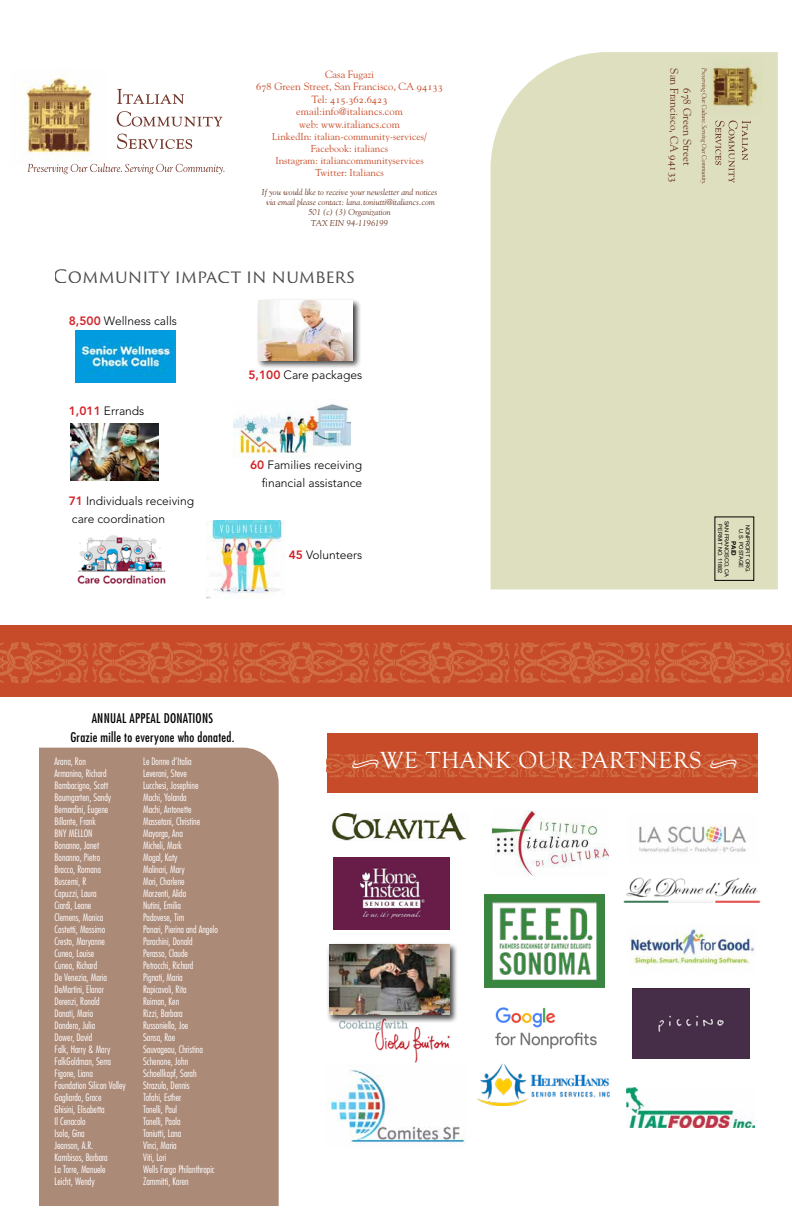
<style>
.page{position:relative;width:792px;height:1224px;background:#fff}
.page>*{position:absolute;margin:0;border:0;box-sizing:border-box;transform-origin:0 0}
.t1{font:24px "Goudy Old Style T";letter-spacing:.03em;color:#fff}
.t2{font:18px "Trajan Sans Pro";letter-spacing:-.005em;color:#000}
.t3{font:condensed 13px/19.2px "Futura";letter-spacing:.02em;color:#000;text-align:center}
.t4{font:300 12px/18px "Avenir";color:#000;text-align:right}
.t5{font:11px/13.2px "Goudy";color:#69321f;text-align:center}
.t6{font:10.4px/12.5px "Goudy";color:#c84c28;text-align:center}
.t7{font:10.4px "Goudy SC";color:#c84c28}
.t8{font:300 condensed 10px/12px "Futura";color:#fff}
.t9{font:10px/12px "Goudy";color:#c84c28;text-align:center}
.t10{font:italic 8.6px/10.3px "Goudy";color:#69321f;text-align:center}
.t11{font:700 6.3px "Arial";color:#000}
.t12{font:5.6px/6.7px "Arial";letter-spacing:-.01em;color:#000;text-align:center}
.s1{font-family:"Goudy SC"}
.s2{font-family:"Goudy"}
.s3{font-weight:800;color:#d2232a}
.s4{font-family:"Minion Pro";font-size:18px}
</style>
<div class="page">
<div style="left:39px;top:748px;width:240px;height:458px;background:#ac8a78"></div>
<div style="left:327px;top:733px;width:431px;height:59px;background:#c74b28"></div>
<svg style="left:327px;top:753px;width:431px;height:25px"></svg>
<div style="left:491px;top:52px;width:287px;height:537px;background:#dedfbe"></div>
<img style="left:24px;top:69px;width:68px;height:89px">
<svg style="left:117px;top:89px;width:67px;height:15px"></svg>
<svg style="left:117px;top:111px;width:106px;height:16px"></svg>
<svg style="left:117px;top:134px;width:75px;height:15px"></svg>
<svg style="left:28px;top:163px;width:197px;height:11px"></svg>
<img style="left:706px;top:58px;width:56px;height:56px">
<svg style="left:715px;top:121px;width:36px;height:62px;background:#d0cbac"></svg>
<svg style="left:701px;top:68px;width:6px;height:116px"></svg>
<div style="left:0;top:626px;width:792px;height:71px;background:#c74b28"></div>
<svg style="left:0;top:642px;width:791px;height:42px"></svg>
<img style="left:331px;top:814px;width:136px;height:26px">
<img style="left:333px;top:858px;width:116px;height:72px">
<img style="left:339px;top:1024px;width:111px;height:39px">
<img style="left:330px;top:1069px;width:136px;height:74px">
<img style="left:492px;top:811px;width:116px;height:65px">
<img style="left:484px;top:895px;width:121px;height:92px">
<img style="left:495px;top:1007px;width:102px;height:42px">
<img style="left:477px;top:1064px;width:133px;height:41px">
<img style="left:626px;top:1088px;width:128px;height:39px">
<img style="left:639px;top:825px;width:107px;height:28px">
<img style="left:623px;top:877px;width:138px;height:26px">
<img style="left:630px;top:929px;width:125px;height:38px">
<div style="left:633px;top:989px;width:117px;height:70px;background:#462e48"></div>
<div style="left:327px;top:942px;width:131px;height:82px;background:#000;opacity:.75"></div>
<img style="left:329px;top:944px;width:120px;height:71px">
<img style="left:76px;top:331px;width:100px;height:52px">
<img style="left:70px;top:423px;width:88px;height:57px">
<img style="left:233px;top:403px;width:117px;height:55px">
<img style="left:77px;top:535px;width:89px;height:49px">
<img style="left:206px;top:520px;width:79px;height:79px">
<div style="left:256px;top:298px;width:105px;height:71px;background:#000;opacity:.75"></div>
<img style="left:259px;top:301px;width:94px;height:59px">
<p class="t6" style="left:256px;top:67px;width:188px">Casa Fugazi<br><span class="s1">678</span> Green Street, San Francisco, CA <span class="s1">94133</span></p>
<p class="t7" style="left:312px;top:93px;width:78px"><span class="s2">Tel:</span> 415.362.6423</p>
<p class="t6" style="left:296px;top:105px;width:108px;text-align:left">email:info@italiancs.com web: www.italiancs.com</p>
<p class="t9" style="left:272px;top:130px;width:156px">LinkedIn: italian-community-services/<br>Facebook: italiancs<br>Instagram: italiancommunityservices<br>Twitter: Italiancs</p>
<p class="t10" style="left:262px;top:187px;width:177px">If you would like to receive your newsletter and notices via email please contact: lana.toniutti@italiancs.com 501 (c) (3) Organization<br>TAX EIN 94-1196199</p>
<h2 class="t2" style="left:54px;top:263px;width:302px">COMMUNITY IMPACT IN NUMBERS</h2>
<p class="t4" style="left:69px;top:311px;width:110px"><span class="s3">8,500</span> Wellness calls</p>
<p class="t4" style="left:69px;top:401px;width:77px"><span class="s3">1,011</span> Errands</p>
<p class="t4" style="left:69px;top:491px;width:127px;text-align:left"><span class="s3">71</span> Individuals receiving care coordination</p>
<p class="t4" style="left:249px;top:365px;width:115px"><span class="s3">5,100</span> Care packages</p>
<p class="t4" style="left:250px;top:455px;width:114px"><span class="s3">60</span> Families receiving financial assistance</p>
<p class="t4" style="left:289px;top:545px;width:75px"><span class="s3">45</span> Volunteers</p>
<h3 class="t3" style="left:70px;top:708px;width:166px">ANNUAL APPEAL DONATIONS<br>Grazie mille to everyone who donated.</h3>
<p class="t5" style="left:694px;top:68px;width:116px;rotate:90deg"><span class="s1">678</span> Green Street<br>San Francisco, CA <span class="s1">94133</span></p>
<p class="t12" style="left:730px;top:521px;width:58px;rotate:90deg">SAN FRANCISCO, CA<br>PERMIT NO. 11882</p>
<p class="t12" style="left:751px;top:525px;width:50px;rotate:90deg">NONPROFIT ORG.<br>U.S. POSTAGE</p>
<p class="t11" style="left:738px;top:541px;width:16px;rotate:90deg">PAID</p>
<p class="t8" style="left:55px;top:756px;width:73px">Arana, Ron<br>Armanino, Richard<br>Bambacigno, Scott<br>Baumgarten, Sandy<br>Bernardini, Eugene<br>Billante, Frank<br>BNY MELLON<br>Bonanno, Janet<br>Bonanno, Pietro<br>Bracco, Romana<br>Buscemi, R<br>Capuzzi, Laura<br>Ciardi, Leane<br>Clemens, Monica<br>Costetti, Massimo<br>Cresto, Maryanne<br>Cuneo, Louise<br>Cuneo, Richard<br>De Venezia, Maria<br>DeMartini, Elanor<br>Derenzi, Ronald<br>Donati, Mario<br>Dondero, Julia<br>Dower, David<br>Falk, Harry &amp; Mary<br>FalkGoldman, Serra<br>Figone, Liana<br>Foundation Silicon Valley<br>Gagliardo, Grace<br>Ghisini, Elisabetta<br>Il Cenacolo<br>Isola, Gina<br>Jeanson, A.R.<br>Kambisos, Barbara<br>La Torre, Manuele<br>Leicht, Wendy</p>
<p class="t8" style="left:143px;top:756px;width:76px">Le Donne d’Italia<br>Leveroni, Steve<br>Lucchesi, Josephine<br>Machi, Yolanda<br>Machi, Antonette<br>Massetani, Christine<br>Mayorga, Ana<br>Micheli, Mark<br>Mogal, Katy<br>Molinari, Mary<br>Mori, Charlene<br>Morzenti, Alida<br>Nutini, Emilia<br>Padovese, Tim<br>Panari, Pierina and Angelo<br>Parachini, Donald<br>Perasso, Claude<br>Petrocchi, Richard<br>Pignati, Maria<br>Rapicavoli, Rita<br>Reiman, Ken<br>Rizzi, Barbara<br>Russoniello, Joe<br>Sansa, Rae<br>Sauvageau, Christina<br>Schenone, John<br>Schoellkopf, Sarah<br>Strazulo, Dennis<br>Tofahi, Esther<br>Tonelli, Paul<br>Tonelli, Paola<br>Toniutti, Lana<br>Vinci, Maria<br>Viti, Lori<br>Wells Fargo Philanthropic<br>Zammitti, Karen</p>
<h1 class="t1" style="left:351px;top:747px;width:388px"><span class="s4">•</span>WE THANK OUR PARTNERS <span class="s4">•</span></h1>
</div>
